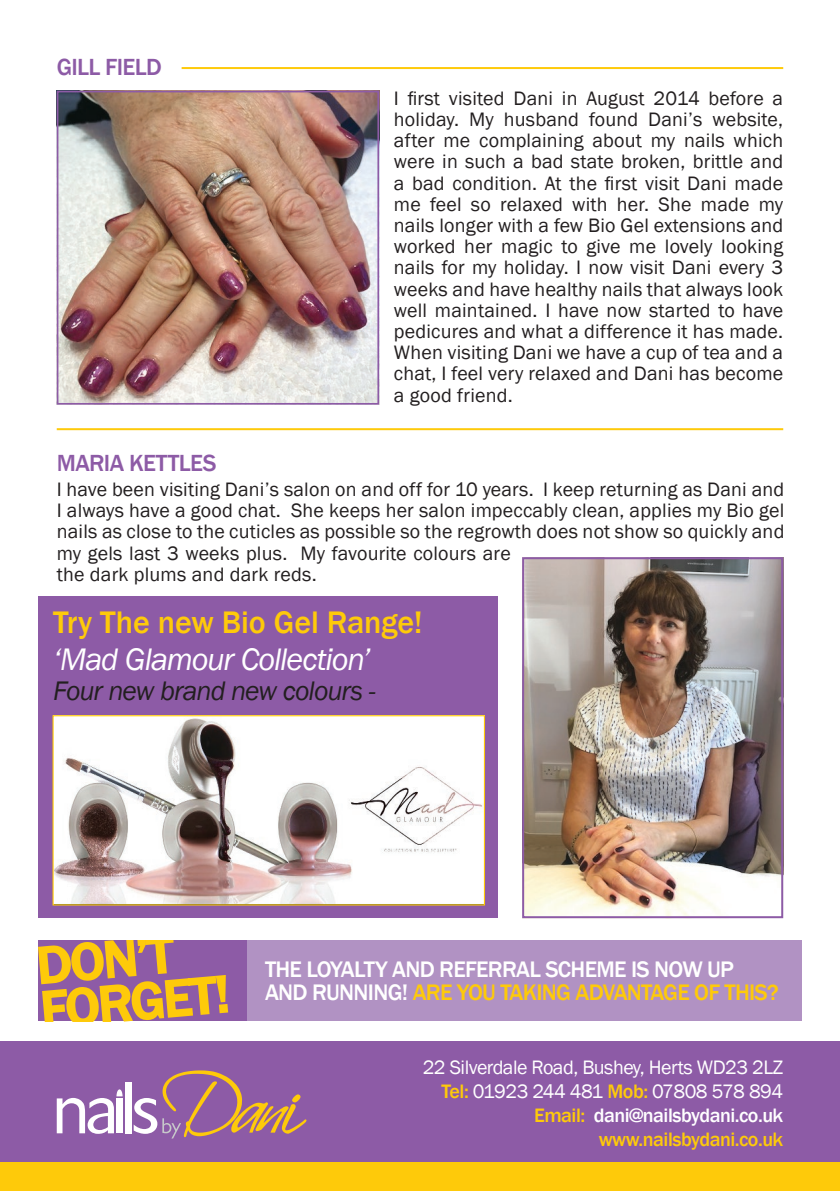
<style>
.page{position:relative;width:840px;height:1191px;background:#fff}
.page>*{position:absolute;margin:0;border:0;box-sizing:border-box;transform-origin:0 0}
.t1{font:italic 32px "Franklin Gothic";letter-spacing:-.035em;color:#fff}
.t2{font:500 32px "Franklin Gothic";letter-spacing:-.005em;color:#feca0a}
.t3{font:italic 27.6px "Franklin Gothic";letter-spacing:-.035em;color:#231f20}
.t4{font:500 24px "Franklin Gothic";letter-spacing:-.025em;color:#8d5ba6}
.t5{font:500 23.2px "Franklin Gothic";letter-spacing:-.03em;color:#feca0a}
.t6{font:500 23.2px "Franklin Gothic";letter-spacing:-.03em;color:#fff}
.t7{font:20px/21.2px "Franklin Gothic";letter-spacing:.01em;color:#231f20}
.t8{font:20px "Franklin Gothic";letter-spacing:-.025em;color:#fff}
.t9{font:500 20px "Franklin Gothic";letter-spacing:-.025em;color:#fff}
.t10{font:500 20px "Franklin Gothic";letter-spacing:-.025em;color:#feca0a}
.s1{color:#fff}
.s2{font-weight:500;color:#feca0a}
.s3{color:#feca0a}
</style>
<div class="page">
<div style="left:0;top:1040px;width:839px;height:122px;background:#8d5ba6"></div>
<div style="left:125px;top:1081px;width:6px;height:52px;background:#fff"></div>
<svg style="left:57px;top:1089px;width:65px;height:44px"></svg>
<svg style="left:134px;top:1070px;width:172px;height:68px"></svg>
<div style="left:0;top:1162px;width:839px;height:29px;background:#feca0a"></div>
<hr style="left:57px;top:428px;width:725px;height:2px;background:#feca0a">
<hr style="left:181px;top:67px;width:601px;height:2px;background:#feca0a">
<img style="left:60px;top:94px;width:316px;height:308px">
<div style="left:57px;top:91px;width:322px;height:314px;border:2px solid #8d5ba6"></div>
<div style="left:39px;top:940px;width:762px;height:81px;background:#b192c3"></div>
<div style="left:39px;top:940px;width:208px;height:81px;background:#8d5ba6"></div>
<svg style="left:39px;top:940px;width:190px;height:81px"></svg>
<div style="left:39px;top:596px;width:459px;height:322px;background:#8d5ba6"></div>
<img style="left:54px;top:717px;width:428px;height:186px">
<div style="left:52px;top:715px;width:432px;height:190px;border:1px solid #feca0a"></div>
<img style="left:525px;top:560px;width:254px;height:355px">
<div style="left:522px;top:557px;width:260px;height:361px;border:2px solid #8d5ba6"></div>
<p class="t4" style="left:57px;top:52px;width:106px">GILL FIELD</p>
<p class="t4" style="left:57px;top:448px;width:161px">MARIA KETTLES</p>
<p class="t7" style="left:393px;top:88px;width:391px;text-align:justify">I first visited Dani in August 2014 before a holiday. My husband found Dani’s website, after me complaining about my nails which were in such a bad state broken, brittle and a bad condition. At the first visit Dani made me feel so relaxed with her. She made my nails longer with a few Bio Gel extensions and worked her magic to give me lovely looking nails for my holiday. I now visit Dani every 3 weeks and have healthy nails that always look well maintained. I have now started to have pedicures and what a difference it has made.<br>When visiting Dani we have a cup of tea and a chat, I feel very relaxed and Dani has become a good friend.</p>
<p class="t7" style="left:57px;top:479px;width:728px">I have been visiting Dani’s salon on and off for 10 years. I keep returning as Dani and I always have a good chat. She keeps her salon impeccably clean, applies my Bio gel nails as close to the cuticles as possible so the regrowth does not show so quickly and my gels last 3 weeks plus. My favourite colours are<br>the dark plums and dark reds.</p>
<p class="t2" style="left:53px;top:603px;width:371px">Try The new Bio Gel Range!</p>
<p class="t1" style="left:53px;top:639px;width:319px">‘Mad Glamour Collection’</p>
<p class="t3" style="left:53px;top:673px;width:324px">Four new brand new colours -</p>
<p class="t6" style="left:265px;top:955px;width:470px">THE LOYALTY AND REFERRAL SCHEME IS NOW UP</p>
<p class="t5" style="left:265px;top:978px;width:515px"><span class="s1">AND RUNNING!</span> ARE YOU TAKING ADVANTAGE OF THIS?</p>
<p class="t8" style="left:422px;top:1054px;width:362px">22 Silverdale Road, Bushey, Herts WD23 2LZ</p>
<p class="t8" style="left:441px;top:1078px;width:343px"><span class="s2">Tel:</span> 01923 244 481 <span class="s2">Mob:</span> 07808 578 894</p>
<p class="t9" style="left:534px;top:1102px;width:250px"><span class="s3">Email:</span> dani@nailsbydani.co.uk</p>
<p class="t10" style="left:598px;top:1126px;width:186px">www.nailsbydani.co.uk</p>
</div>
